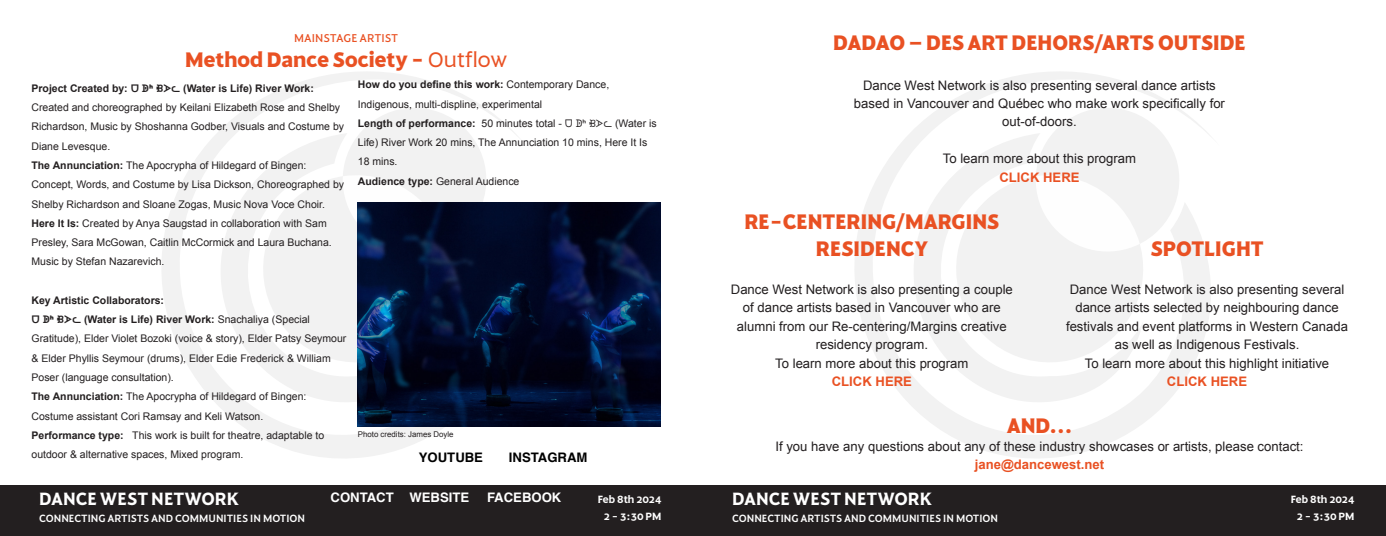
<style>
.page{position:relative;width:1386px;height:536px;background:#fff}
.page>*{position:absolute;margin:0;border:0;box-sizing:border-box;transform-origin:0 0}
.t1{font:700 22.75px "Harmonique";color:#e95123}
.t2{font:600 19.25px "Harmonique";color:#fff}
.t3{font:13.12px/18.4px "Arial";color:#231f20;text-align:center}
.t4{font:700 13.12px "Arial";color:#e95123}
.t5{font:700 13.12px "Helvetica";color:#fff}
.t6{font:700 13.12px "Helvetica";color:#000}
.t7{font:12.25px "Harmonique";color:#e95123}
.t8{font:500 11.38px "Harmonique";color:#fff}
.t9{font:600 11.38px/17.5px "Harmonique";color:#fff;text-align:center}
.t10{font:10.5px/19.2px "Arial";color:#231f20}
.t11{font:700 10.5px "Arial";color:#231f20}
.t12{font:7.88px "Arial";color:#231f20}
.s1{font-weight:300}
.s2{font-weight:700}
.s3{font-family:"BC Sans";font-weight:700}
.s4{font-family:"BC Sans"}
</style>
<div class="page">
<div style="left:693px;top:485px;width:693px;height:51px;background:#231f20"></div>
<svg style="left:162px;top:72px;width:351px;height:386px"></svg>
<svg style="left:334px;top:99px;width:161px;height:161px"></svg>
<svg style="left:855px;top:72px;width:356px;height:386px"></svg>
<svg style="left:1027px;top:99px;width:161px;height:161px"></svg>
<div style="left:0;top:485px;width:693px;height:51px;background:#231f20"></div>
<img style="left:358px;top:202px;width:303px;height:225px">
<p class="t7" style="left:294px;top:32px;width:105px">MAINSTAGE ARTIST</p>
<p class="t1" style="left:185px;top:48px;width:324px">Method Dance Society - <span class="s1">Outflow</span></p>
<p class="t10" style="left:32px;top:79px;width:314px"><span class="s2">Project Created by:</span> <span class="s3">ᗜ ᗫᑋ ᙝᗆᘇ</span> <span class="s2">(Water is Life) River Work:<br></span>Created and choreographed by Keilani Elizabeth Rose and Shelby Richardson, Music by Shoshanna Godber, Visuals and Costume by Diane Levesque.</p>
<p class="t10" style="left:32px;top:156px;width:314px"><span class="s2">The Annunciation:</span> The Apocrypha of Hildegard of Bingen:<br>Concept, Words, and Costume by Lisa Dickson, Choreographed by<br>Shelby Richardson and Sloane Zogas, Music Nova Voce Choir.</p>
<p class="t10" style="left:32px;top:213px;width:302px"><span class="s2">Here It Is:</span> Created by Anya Saugstad in collaboration with Sam<br>Presley, Sara McGowan, Caitlin McCormick and Laura Buchana.<br>Music by Stefan Nazarevich.</p>
<p class="t11" style="left:32px;top:293px;width:134px">Key Artistic Collaborators:</p>
<p class="t10" style="left:32px;top:310px;width:316px"><span class="s3">ᗜ ᗫᑋ ᙝᗆᘇ</span> <span class="s2">(Water is Life) River Work:</span> Snachaliya (Special Gratitude), Elder Violet Bozoki (voice &amp; story), Elder Patsy Seymour &amp; Elder Phyllis Seymour (drums), Elder Edie Frederick &amp; William Poser (language consultation).</p>
<p class="t10" style="left:32px;top:387px;width:277px"><span class="s2">The Annunciation:</span> The Apocrypha of Hildegard of Bingen:<br>Costume assistant Cori Ramsay and Keli Watson.</p>
<p class="t10" style="left:32px;top:425px;width:294px"><span class="s2">Performance type:</span> This work is built for theatre, adaptable to outdoor &amp; alternative spaces, Mixed program.</p>
<p class="t10" style="left:358px;top:75px;width:253px"><span class="s2">How do you define this work:</span> Contemporary Dance,<br>Indigenous, multi-displine, experimental</p>
<p class="t10" style="left:358px;top:114px;width:300px"><span class="s2">Length of performance:</span> 50 minutes total - <span class="s4">ᗜ ᗫᑋ ᙝᗆᘇ</span> (Water is<br>Life) River Work 20 mins, The Annunciation 10 mins, Here It Is<br>18 mins.</p>
<p class="t10" style="left:358px;top:171px;width:163px"><span class="s2">Audience type:</span> General Audience</p>
<p class="t12" style="left:358px;top:429px;width:97px">Photo credits: James Doyle</p>
<p class="t6" style="left:419px;top:449px;width:66px">YOUTUBE</p>
<p class="t6" style="left:509px;top:449px;width:80px">INSTAGRAM</p>
<p class="t1" style="left:833px;top:32px;width:414px">DADAO – DES ART DEHORS/ARTS OUTSIDE</p>
<p class="t3" style="left:854px;top:76px;width:373px">Dance West Network is also presenting several dance artists based in Vancouver and Québec who make work specifically for out-of-doors.</p>
<p class="t3" style="left:943px;top:149px;width:195px">To learn more about this program</p>
<p class="t4" style="left:999px;top:168px;width:82px">CLICK HERE</p>
<p class="t1" style="left:744px;top:210px;width:257px">RE-CENTERING/MARGINS</p>
<p class="t1" style="left:816px;top:237px;width:114px">RESIDENCY</p>
<p class="t1" style="left:1151px;top:237px;width:115px">SPOTLIGHT</p>
<p class="t3" style="left:731px;top:280px;width:284px">Dance West Network is also presenting a couple of dance artists based in Vancouver who are alumni from our Re-centering/Margins creative residency program.</p>
<p class="t3" style="left:775px;top:354px;width:195px">To learn more about this program</p>
<p class="t4" style="left:832px;top:372px;width:82px">CLICK HERE</p>
<p class="t3" style="left:1066px;top:280px;width:284px">Dance West Network is also presenting several dance artists selected by neighbouring dance festivals and event platforms in Western Canada as well as Indigenous Festivals.</p>
<p class="t3" style="left:1085px;top:354px;width:246px">To learn more about this highlight initiative</p>
<p class="t4" style="left:1167px;top:372px;width:82px">CLICK HERE</p>
<p class="t1" style="left:1007px;top:414px;width:67px">AND...</p>
<p class="t3" style="left:775px;top:437px;width:530px">If you have any questions about any of these industry showcases or artists, please contact:</p>
<p class="t4" style="left:975px;top:456px;width:131px">jane@dancewest.net</p>
<h2 class="t2" style="left:39px;top:489px;width:202px">DANCE WEST NETWORK</h2>
<p class="t8" style="left:39px;top:513px;width:268px">CONNECTING ARTISTS AND COMMUNITIES IN MOTION</p>
<p class="t5" style="left:331px;top:488px;width:65px">CONTACT</p>
<p class="t5" style="left:409px;top:488px;width:61px">WEBSITE</p>
<p class="t5" style="left:487px;top:488px;width:76px">FACEBOOK</p>
<p class="t9" style="left:598px;top:490px;width:65px">Feb 8th 2024<br>2 - 3:30 PM</p>
<h2 class="t2" style="left:732px;top:489px;width:202px">DANCE WEST NETWORK</h2>
<p class="t8" style="left:732px;top:513px;width:268px">CONNECTING ARTISTS AND COMMUNITIES IN MOTION</p>
<p class="t9" style="left:1291px;top:490px;width:65px">Feb 8th 2024<br>2 - 3:30 PM</p>
</div>
